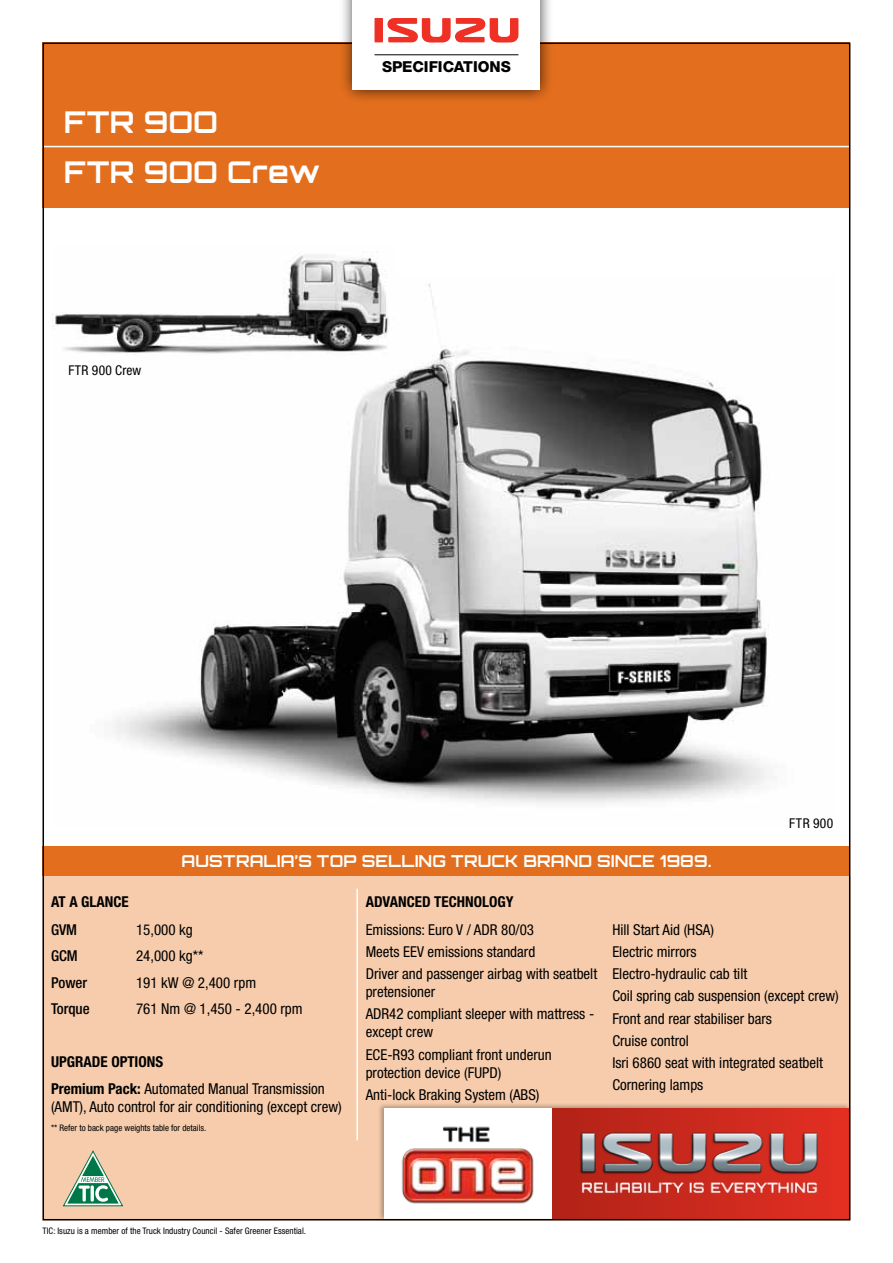
<style>
.page{position:relative;width:893px;height:1263px;background:#fff}
.page>*{position:absolute;margin:0;border:0;box-sizing:border-box;transform-origin:0 0}
.t1{font:700 30px/49.5px "Orbitron";color:#fff}
.t2{font:700 16.5px "Orbitron";letter-spacing:.005em;color:#fff}
.t3{font:800 15.15px "Helvetica Neue";color:#000}
.t4{font:condensed 15px/22.2px "Helvetica Neue";color:#000}
.t5{font:700 condensed 15px "Helvetica Neue";color:#000}
.t6{font:500 condensed 15px/26.5px "Helvetica Neue";color:#000}
.t7{font:condensed 13.5px "Helvetica Neue";letter-spacing:.03em;color:#000}
.t8{font:condensed 9px "Helvetica Neue";letter-spacing:.005em;color:#000}
.s1{font-weight:700}
</style>
<div class="page">
<div style="left:43px;top:846px;width:807px;height:30px;background:#e36f1e"></div>
<div style="left:46px;top:876px;width:801px;height:341px;background:#f6ccac"></div>
<hr style="left:356px;top:1048px;width:2px;height:26px;background:#fff">
<hr style="left:356px;top:1074px;width:2px;height:66px;background:#fff">
<hr style="left:356px;top:889px;width:2px;height:25px;background:#fff">
<hr style="left:356px;top:914px;width:2px;height:134px;background:#fff">
<img style="left:114px;top:283px;width:655px;height:520px">
<img style="left:52px;top:252px;width:344px;height:109px">
<div style="left:43px;top:43px;width:807px;height:165px;background:#e36f1e"></div>
<hr style="left:43px;top:146px;width:807px;height:1px;background:#fff">
<svg style="left:62px;top:1150px;width:62px;height:56px;background:#aebc9c"></svg>
<div style="left:377px;top:1102px;width:475px;height:120px;background:#000;opacity:.3"></div>
<div style="left:551px;top:1109px;width:298px;height:110px;background:linear-gradient(to right,#b12217,#e32f23)"></div>
<img style="left:575px;top:1127px;width:248px;height:68px">
<div style="left:384px;top:1109px;width:167px;height:110px;background:#fff"></div>
<img style="left:401px;top:1126px;width:133px;height:78px">
<div style="left:339px;top:0;width:215px;height:104px;background:#000;opacity:.75"></div>
<div style="left:353px;top:0;width:187px;height:89px;background:#fff"></div>
<svg style="left:374px;top:18px;width:144px;height:25px"></svg>
<hr style="left:374px;top:54px;width:144px;height:1px;background:#000">
<h1 class="t1" style="left:64px;top:97px;width:258px">FTR 9OO<br>FTR 9OO Crew</h1>
<p class="t3" style="left:382px;top:57px;width:130px">SPECIFICATIONS</p>
<p class="t7" style="left:68px;top:363px;width:74px">FTR 900 Crew</p>
<p class="t2" style="left:182px;top:851px;width:531px">AUSTRALIA’S TOP SELLING TRUCK BRAND SINCE 1989.</p>
<p class="t7" style="left:789px;top:816px;width:46px">FTR 900</p>
<p class="t5" style="left:51px;top:893px;width:79px">AT A GLANCE</p>
<p class="t5" style="left:366px;top:893px;width:149px">ADVANCED TECHNOLOGY</p>
<p class="t6" style="left:51px;top:916px;width:40px">GVM<br>GCM<br>Power<br>Torque</p>
<p class="t4" style="left:136px;top:916px;width:168px;line-height:26.5px">15,000 kg<br>24,000 kg**<br>191 kW @ 2,400 rpm<br>761 Nm @ 1,450 - 2,400 rpm</p>
<p class="t4" style="left:366px;top:918px;width:233px">Emissions: Euro V / ADR 80/03<br>Meets EEV emissions standard<br>Driver and passenger airbag with seatbelt</p>
<p class="t4" style="left:366px;top:980px;width:230px">pretensioner<br>ADR42 compliant sleeper with mattress -</p>
<p class="t4" style="left:366px;top:1021px;width:188px">except crew<br>ECE-R93 compliant front underun</p>
<p class="t4" style="left:366px;top:1061px;width:175px">protection device (FUPD)<br>Anti-lock Braking System (ABS)</p>
<p class="t4" style="left:51px;top:1048px;width:275px;line-height:27.3px"><span class="s1">UPGRADE OPTIONS<br>Premium Pack:</span> Automated Manual Transmission</p>
<p class="t4" style="left:51px;top:1095px;width:292px">(AMT), Auto control for air conditioning (except crew)</p>
<p class="t8" style="left:51px;top:1123px;width:157px">** Refer to back page weights table for details.</p>
<p class="t4" style="left:612px;top:918px;width:228px">Hill Start Aid (HSA)<br>Electric mirrors<br>Electro-hydraulic cab tilt<br>Coil spring cab suspension (except crew)<br>Front and rear stabiliser bars<br>Cruise control<br>Isri 6860 seat with integrated seatbelt<br>Cornering lamps</p>
<p class="t8" style="left:43px;top:1225px;width:265px">TIC: Isuzu is a member of the Truck Industry Council - Safer Greener Essential.</p>
</div>
